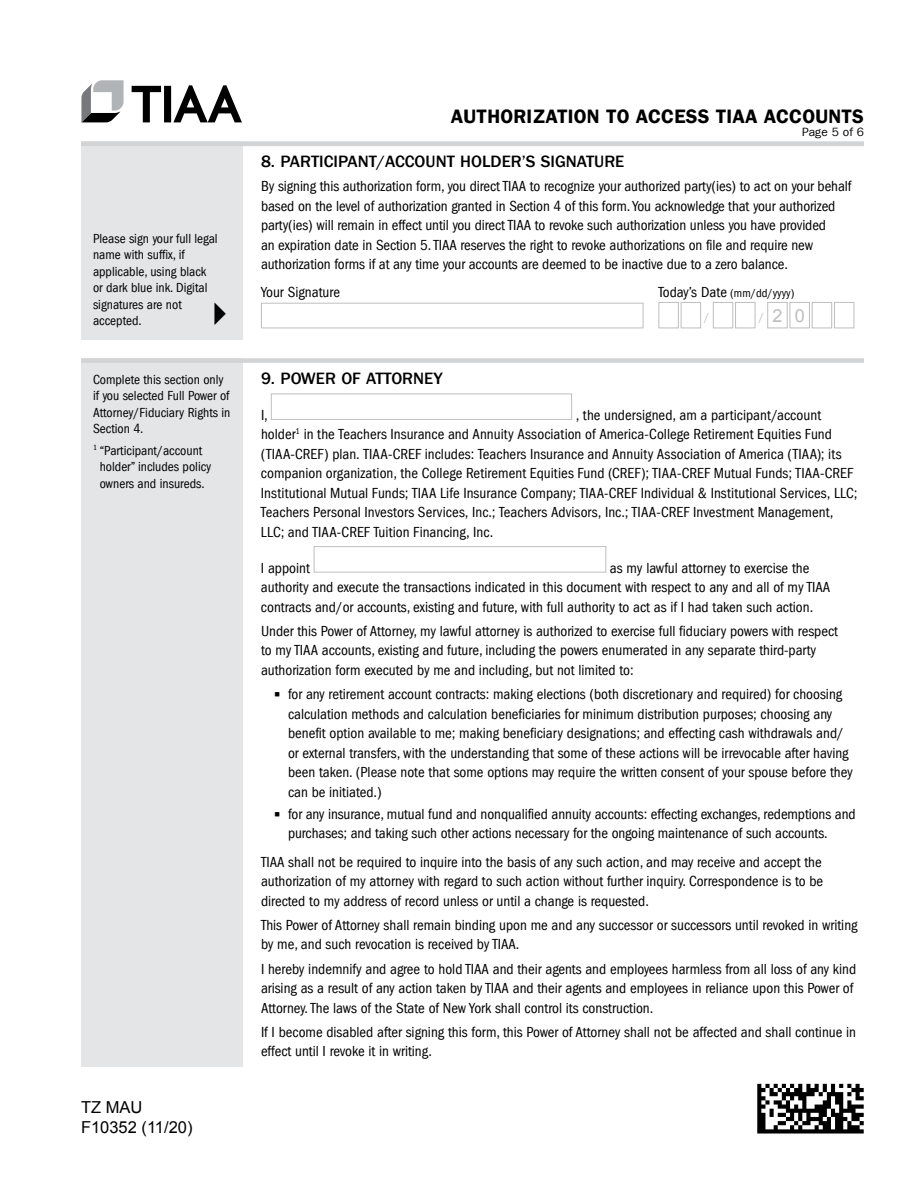
<style>
.page{position:relative;width:918px;height:1188px;background:#fff}
.page>*{position:absolute;margin:0;border:0;box-sizing:border-box;transform-origin:0 0}
.t1{font:19.5px "Franklin Gothic LT Com Dm";letter-spacing:.01em;color:#000}
.t2{font:18px "Arial";color:#bcbec0}
.Head_B_11_13{font:500 16.5px "Franklin Gothic LT Com";color:#000}
.t3{font:16.5px/19.5px "Arial";color:#000}
.Body_10_13{font:condensed 15px/19.5px "Franklin Gothic LT Com";color:#000}
.Body_10_13_Space_After{font:condensed 15px/19.5px "Franklin Gothic LT Com";color:#000}
.Sidebar_Body_9_11{font:condensed 13.5px/16.5px "Franklin Gothic LT Com";color:#000}
.Box_Label_10_15{font:condensed 12px/24px "Franklin Gothic LT Com";color:#000}
.t4{font:12px "Franklin Gothic LT Com";letter-spacing:.01em;color:#000}
.t5{font:condensed 12px "Franklin Gothic LT Com";color:#bcbec0}
.s1{font-size:15px}
.s2{color:#bcbec0}
</style>
<div class="page">
<svg style="left:132px;top:85px;width:110px;height:37px"></svg>
<svg style="left:81px;top:80px;width:43px;height:43px"></svg>
<div style="left:81px;top:142px;width:162px;height:198px;background:#e4e5e6"></div>
<hr style="left:81px;top:142px;width:783px;height:4px;background:#d1d3d4">
<div style="left:81px;top:358px;width:162px;height:708px;background:#e4e5e6"></div>
<div style="left:81px;top:358px;width:162px;height:5px;background:#d1d3d4"></div>
<div style="left:243px;top:358px;width:621px;height:5px;background:#d1d3d4"></div>
<img style="left:757px;top:1084px;width:107px;height:50px">
<div style="left:261px;top:303px;width:383px;height:25px;background:#fff;border:1px solid #bcbec0"></div>
<div style="left:658px;top:302px;width:21px;height:26px;border:1px solid #bcbec0"></div>
<div style="left:681px;top:302px;width:20px;height:26px;border:1px solid #bcbec0"></div>
<div style="left:713px;top:302px;width:20px;height:26px;border:1px solid #bcbec0"></div>
<div style="left:735px;top:302px;width:20px;height:26px;border:1px solid #bcbec0"></div>
<div style="left:767px;top:302px;width:21px;height:26px;border:1px solid #bcbec0"></div>
<div style="left:790px;top:302px;width:20px;height:26px;border:1px solid #bcbec0"></div>
<div style="left:812px;top:302px;width:20px;height:26px;border:1px solid #bcbec0"></div>
<div style="left:834px;top:302px;width:20px;height:26px;border:1px solid #bcbec0"></div>
<div style="left:271px;top:394px;width:301px;height:26px;border:1px solid #bcbec0"></div>
<div style="left:314px;top:546px;width:292px;height:27px;border:1px solid #bcbec0"></div>
<p class="Sidebar_Body_9_11" style="left:93px;top:230px;width:126px">Please sign your full legal name with suffix, if applicable, using black or dark blue ink. Digital signatures are not accepted.</p>
<p class="Sidebar_Body_9_11" style="left:93px;top:371px;width:139px">Complete this section only if you selected Full Power of<br>Attorney/Fiduciary Rights in<br>Section 4.</p>
<p class="Sidebar_Body_9_11" style="left:100px;top:442px;width:113px;text-indent:-7px"><sup>1</sup> “Participant/account holder” includes policy owners and insureds.</p>
<p class="t3" style="left:81px;top:1098px;width:113px">TZ MAU<br>F10352 (11/20)</p>
<h1 class="t1" style="left:451px;top:105px;width:415px">AUTHORIZATION TO ACCESS TIAA ACCOUNTS</h1>
<p class="t4" style="left:802px;top:125px;width:63px">Page 5 of 6</p>
<h1 class="Head_B_11_13" style="left:261px;top:152px;width:365px">8. PARTICIPANT/ACCOUNT HOLDER’S SIGNATURE</h1>
<p class="Body_10_13" style="left:261px;top:177px;width:592px">By signing this authorization form, you direct TIAA to recognize your authorized party(ies) to act on your behalf based on the level of authorization granted in Section 4 of this form. You acknowledge that your authorized party(ies) will remain in effect until you direct TIAA to revoke such authorization unless you have provided<br>an expiration date in Section 5. TIAA reserves the right to revoke authorizations on file and require new authorization forms if at any time your accounts are deemed to be inactive due to a zero balance.</p>
<p class="Body_10_13_Space_After" style="left:261px;top:282px;width:80px">Your Signature</p>
<p class="Box_Label_10_15" style="left:704px;top:281px;width:92px;text-indent:-46px"><span class="s1">Today’s Date</span> (mm/dd/yyyy) <span class="s2">/</span></p>
<p class="t2" style="left:772px;top:304px;width:34px">2 0</p>
<p class="t5" style="left:759px;top:310px;width:7px">/</p>
<h1 class="Head_B_11_13" style="left:261px;top:369px;width:183px">9. POWER OF ATTORNEY</h1>
<p class="Body_10_13_Space_After" style="left:261px;top:405px;width:8px">I,</p>
<p class="Body_10_13_Space_After" style="left:261px;top:405px;width:598px;text-indent:315px">, the undersigned, am a participant/account holder<sup>1</sup> in the Teachers Insurance and Annuity Association of America-College Retirement Equities Fund (TIAA-CREF) plan. TIAA-CREF includes: Teachers Insurance and Annuity Association of America (TIAA); its companion organization, the College Retirement Equities Fund (CREF); TIAA-CREF Mutual Funds; TIAA-CREF Institutional Mutual Funds; TIAA Life Insurance Company; TIAA-CREF Individual &amp; Institutional Services, LLC; Teachers Personal Investors Services, Inc.; Teachers Advisors, Inc.; TIAA-CREF Investment Management, LLC; and TIAA-CREF Tuition Financing, Inc.</p>
<p class="Body_10_13" style="left:261px;top:558px;width:50px">I appoint</p>
<p class="Body_10_13" style="left:261px;top:558px;width:571px;text-indent:349px">as my lawful attorney to exercise the authority and execute the transactions indicated in this document with respect to any and all of my TIAA contracts and/or accounts, existing and future, with full authority to act as if I had taken such action.</p>
<p class="Body_10_13" style="left:261px;top:621px;width:579px">Under this Power of Attorney, my lawful attorney is authorized to exercise full fiduciary powers with respect to my TIAA accounts, existing and future, including the powers enumerated in any separate third-party authorization form executed by me and including, but not limited to:</p>
<p class="Body_10_13_Space_After" style="left:288px;top:685px;width:566px">for any retirement account contracts: making elections (both discretionary and required) for choosing calculation methods and calculation beneficiaries for minimum distribution purposes; choosing any benefit option available to me; making beneficiary designations; and effecting cash withdrawals and/ or external transfers, with the understanding that some of these actions will be irrevocable after having been taken. (Please note that some options may require the written consent of your spouse before they can be initiated.)</p>
<p class="Body_10_13_Space_After" style="left:288px;top:804px;width:569px">for any insurance, mutual fund and nonqualified annuity accounts: effecting exchanges, redemptions and purchases; and taking such other actions necessary for the ongoing maintenance of such accounts.</p>
<p class="Body_10_13" style="left:261px;top:852px;width:564px;text-align:justify">TIAA shall not be required to inquire into the basis of any such action, and may receive and accept the authorization of my attorney with regard to such action without further inquiry. Correspondence is to be directed to my address of record unless or until a change is requested.</p>
<p class="Body_10_13" style="left:261px;top:915px;width:598px">This Power of Attorney shall remain binding upon me and any successor or successors until revoked in writing by me, and such revocation is received by TIAA.</p>
<p class="Body_10_13" style="left:261px;top:959px;width:597px">I hereby indemnify and agree to hold TIAA and their agents and employees harmless from all loss of any kind arising as a result of any action taken by TIAA and their agents and employees in reliance upon this Power of<br>Attorney. The laws of the State of New York shall control its construction.</p>
<p class="Body_10_13" style="left:261px;top:1022px;width:597px">If I become disabled after signing this form, this Power of Attorney shall not be affected and shall continue in effect until I revoke it in writing.</p>
</div>
